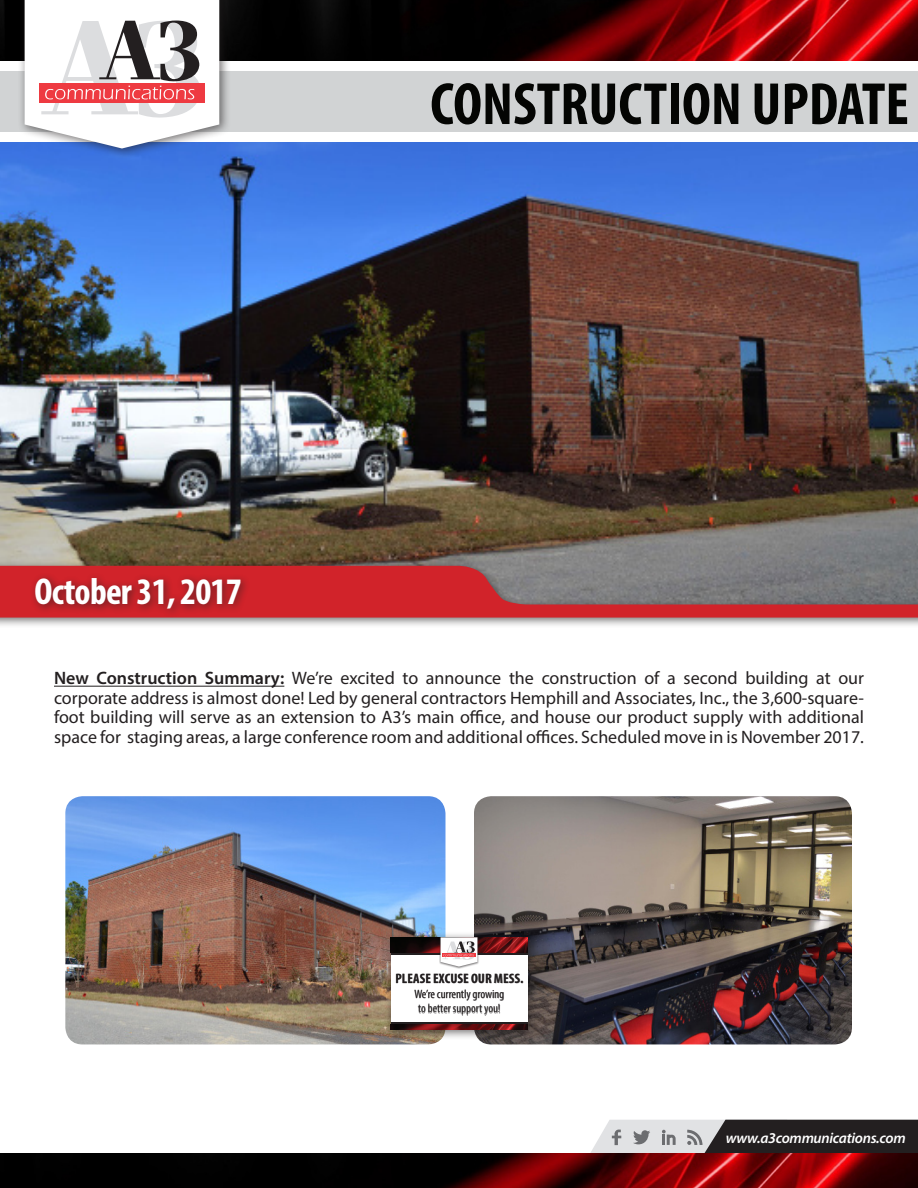
<style>
.page{position:relative;width:918px;height:1188px;background:#fff}
.page>*{position:absolute;margin:0;border:0;box-sizing:border-box;transform-origin:0 0}
.t1{font:700 condensed 60px "Myriad Pro";color:#040503}
.t2{font:700 condensed 37.5px "Myriad Pro";letter-spacing:-.02em;color:#fff}
.t3{font:18px/19.5px "Myriad Pro";color:#231f20;text-align:justify}
.t4{font:italic 600 15px "Myriad Pro";letter-spacing:-.02em;color:#fff}
.t5{font:700 condensed 13.8px "Myriad Pro";letter-spacing:.01em;color:#231f20}
.t6{font:condensed 12.15px/14.5px "Myriad Pro";color:#231f20;text-align:center}
.s1{font-weight:600}
</style>
<div class="page">
<svg style="left:589px;top:1120px;width:329px;height:34px;background:#686264"></svg>
<img style="left:0;top:143px;width:918px;height:417px">
<div style="left:0;top:71px;width:918px;height:61px;background:#d1d3d4"></div>
<img style="left:0;top:0;width:918px;height:60px">
<div style="left:18px;top:0;width:213px;height:159px;background:#231f20;opacity:.6"></div>
<svg style="left:25px;top:0;width:194px;height:148px"></svg>
<div style="left:0;top:560px;width:918px;height:68px;background:#231f20;opacity:.6"></div>
<svg style="left:0;top:566px;width:918px;height:52px;background:#aa4a4f"></svg>
<div style="left:30px;top:572px;width:220px;height:46px;background:#231f20;opacity:.6"></div>
<img style="left:0;top:1154px;width:917px;height:34px">
<hr style="left:54px;top:686px;width:230px;height:1px;background:#231f20">
<img style="left:65px;top:796px;width:381px;height:248px">
<img style="left:474px;top:796px;width:378px;height:248px">
<div style="left:384px;top:931px;width:154px;height:109px;background:#231f20;opacity:.6"></div>
<div style="left:391px;top:937px;width:136px;height:92px;background:#fff"></div>
<hr style="left:391px;top:954px;width:136px;height:1px;background:#231f20">
<img style="left:391px;top:937px;width:136px;height:16px">
<div style="left:439px;top:937px;width:41px;height:32px;background:#231f20;opacity:.6"></div>
<svg style="left:441px;top:937px;width:36px;height:30px"></svg>
<div style="left:396px;top:974px;width:127px;height:41px;background:#231f20;opacity:.6"></div>
<img style="left:391px;top:1024px;width:136px;height:5px">
<hr style="left:391px;top:1022px;width:136px;height:1px;background:#231f20">
<p class="t2" style="left:35px;top:568px;width:209px">October 31, 2017</p>
<p class="t1" style="left:430px;top:67px;width:480px">CONSTRUCTION UPDATE</p>
<p class="t3" style="left:54px;top:668px;width:812px"><span class="s1">New Construction Summary:</span> We’re excited to announce the construction of a second building at our corporate address is almost done! Led by general contractors Hemphill and Associates, Inc., the 3,600-square&shy;foot building will serve as an extension to A3’s main office, and house our product supply with additional space for staging areas, a large conference room and additional offices. Scheduled move in is November 2017.</p>
<p class="t5" style="left:395px;top:970px;width:129px">PLEASE EXCUSE OUR MESS.</p>
<p class="t6" style="left:414px;top:987px;width:91px">We’re currently growing to better support you!</p>
<p class="t4" style="left:726px;top:1128px;width:181px">www.a3communications.com</p>
</div>
